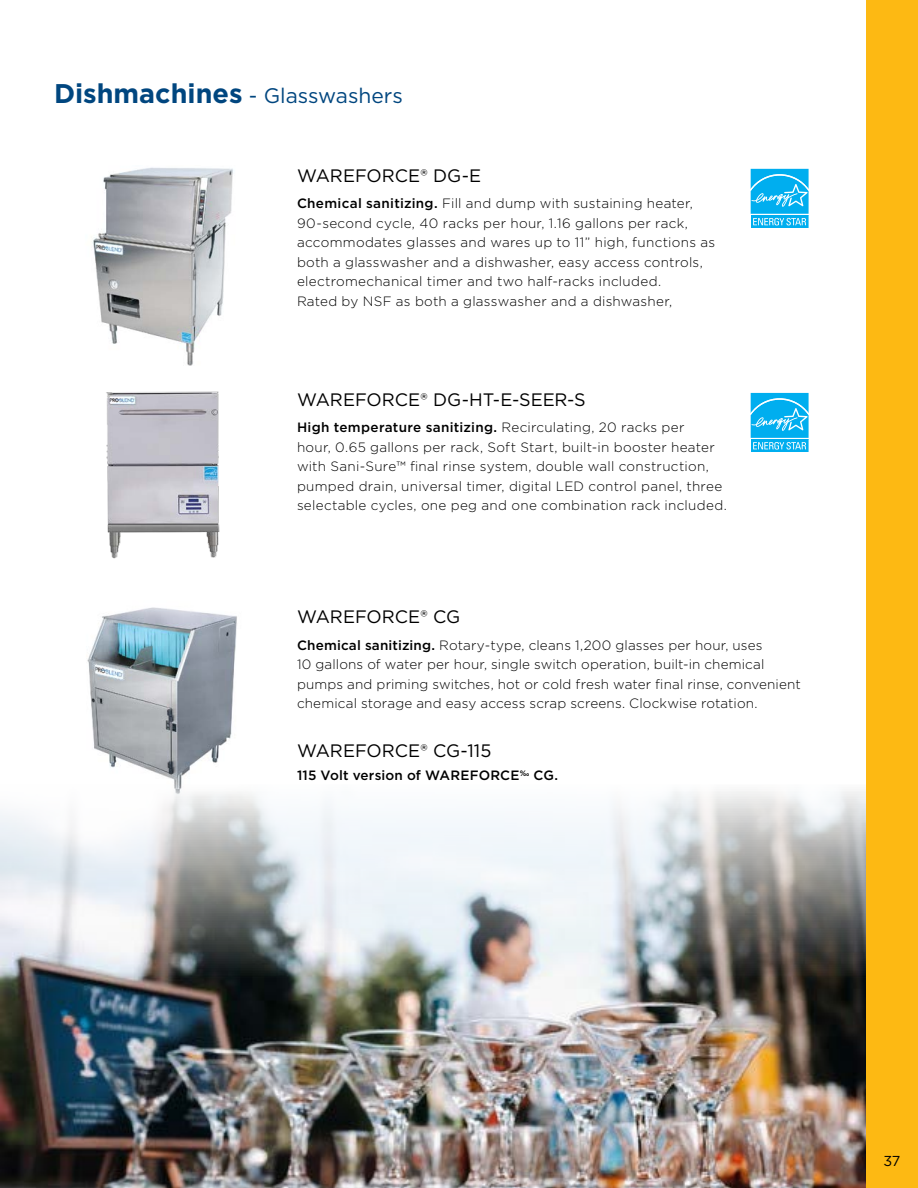
<style>
.page{position:relative;width:918px;height:1188px;background:#fff}
.page>*{position:absolute;margin:0;border:0;box-sizing:border-box;transform-origin:0 0}
.t1{font:21px "Gotham";color:#00467f}
.t2{font:18px "Gotham";letter-spacing:-.005em;color:#000}
.t3{font:14.4px "Gotham";color:#000}
.t4{font:300 13.5px/19.5px "Gotham";letter-spacing:.015em;color:#000}
.t5{font:500 13.5px "Gotham";letter-spacing:.01em;color:#000}
.s1{font-weight:700;font-size:27px}
.s2{font-weight:500}
</style>
<div class="page">
<img style="left:0;top:791px;width:866px;height:397px">
<div style="left:866px;top:0;width:52px;height:1188px;background:#fdb913"></div>
<img style="left:64px;top:607px;width:196px;height:190px">
<img style="left:93px;top:167px;width:141px;height:199px">
<img style="left:106px;top:391px;width:114px;height:168px">
<div style="left:749px;top:167px;width:61px;height:48px;background:#d2f0fc"></div>
<svg style="left:749px;top:169px;width:61px;height:59px;background:#35bef2"></svg>
<div style="left:749px;top:392px;width:61px;height:47px;background:#ecf8fd"></div>
<svg style="left:749px;top:393px;width:61px;height:59px;background:#34bef2"></svg>
<h1 class="t1" style="left:54px;top:82px;width:350px"><span class="s1">Dishmachines</span> - Glasswashers</h1>
<h2 class="t2" style="left:297px;top:164px;width:186px">WAREFORCE® DG-E</h2>
<p class="t4" style="left:297px;top:193px;width:420px"><span class="s2">Chemical sanitizing.</span> Fill and dump with sustaining heater, 90-second cycle, 40 racks per hour, 1.16 gallons per rack, accommodates glasses and wares up to 11” high, functions as both a glasswasher and a dishwasher, easy access controls, electromechanical timer and two half-racks included.<br>Rated by NSF as both a glasswasher and a dishwasher,</p>
<h2 class="t2" style="left:297px;top:388px;width:290px">WAREFORCE® DG-HT-E-SEER-S</h2>
<p class="t4" style="left:297px;top:417px;width:431px"><span class="s2">High temperature sanitizing.</span> Recirculating, 20 racks per<br>hour, 0.65 gallons per rack, Soft Start, built-in booster heater with Sani-Sure™ final rinse system, double wall construction, pumped drain, universal timer, digital LED control panel, three selectable cycles, one peg and one combination rack included.</p>
<h2 class="t2" style="left:297px;top:606px;width:165px">WAREFORCE® CG</h2>
<p class="t4" style="left:297px;top:635px;width:505px"><span class="s2">Chemical sanitizing.</span> Rotary-type, cleans 1,200 glasses per hour, uses<br>10 gallons of water per hour, single switch operation, built-in chemical pumps and priming switches, hot or cold fresh water final rinse, convenient chemical storage and easy access scrap screens. Clockwise rotation.</p>
<h2 class="t2" style="left:297px;top:739px;width:196px">WAREFORCE® CG-115</h2>
<p class="t5" style="left:297px;top:766px;width:263px">115 Volt version of WAREFORCE<sup>‰</sup> CG.</p>
<p class="t3" style="left:884px;top:1151px;width:19px">37</p>
</div>
